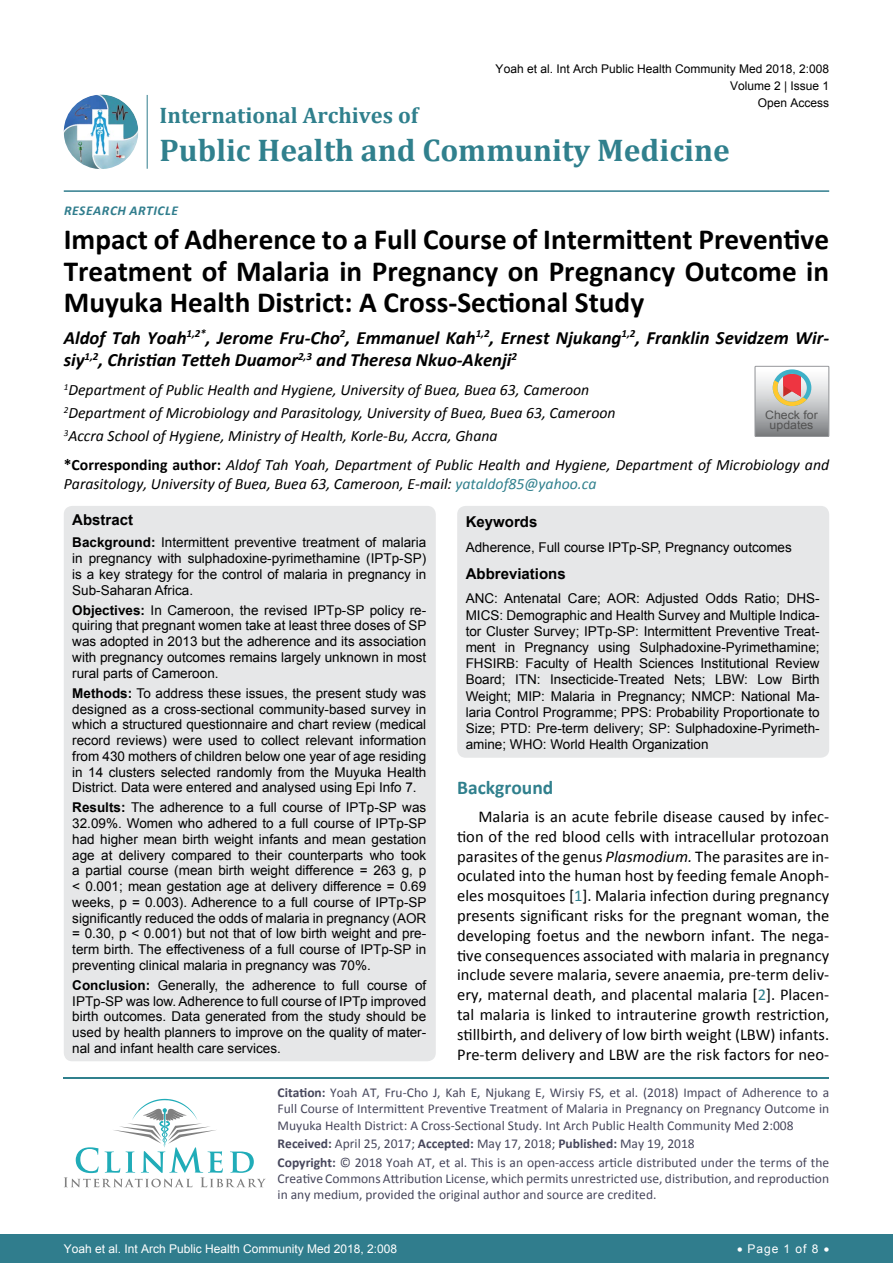
<style>
.page{position:relative;width:893px;height:1263px;background:#fff}
.page>*{position:absolute;margin:0;border:0;box-sizing:border-box;transform-origin:0 0}
.t1{font:700 31.5px "Cambria";color:#30808d}
.t2{font:700 29.25px/31.5px "Calibri";color:#000;text-align:justify}
.t3{font:700 22.5px "Cambria";color:#30808d}
.t4{font:700 19.5px "Calibri";color:#30808d}
.t5{font:italic 700 18.75px/22.5px "Calibri";color:#000}
.t6{font:16.5px/19.8px "Calibri";color:#000;text-align:justify}
.t7{font:italic 15.75px/23.1px "Calibri";color:#000}
.t8{font:700 15px "Arial";color:#000}
.t9{font:13.5px/15.8px "Arial";color:#000;text-align:justify}
.t10{font:13.5px/16.2px "Calibri";color:#47475c}
.t11{font:italic 700 13.5px "Calibri";letter-spacing:.04em;color:#307d8d}
.t12{font:12px/17.2px "Arial";color:#000;text-align:right}
.t13{font:12px "Arial";color:#fff}
.t14{font:11.7px/10.1px "Arial";color:#535353;text-align:center;scale:1.06 1}
.s1{font-weight:700;font-style:normal}
.s2{color:#30808d}
.s3{font-weight:700}
.s4{font-style:italic}
</style>
<div class="page">
<img style="left:64px;top:95px;width:74px;height:74px;border-radius:37px">
<hr style="left:147px;top:95px;width:1px;height:74px;background:#307d8d">
<hr style="left:64px;top:190px;width:765px;height:2px;background:#307d8d">
<div style="left:0;top:1234px;width:893px;height:29px;background:#307d8d"></div>
<hr style="left:64px;top:1077px;width:765px;height:1px;background:#30808d">
<svg style="left:64px;top:1099px;width:202px;height:88px"></svg>
<div style="left:64px;top:506px;width:372px;height:555px;background:#e6e7e8;border-radius:9px"></div>
<div style="left:457px;top:506px;width:372px;height:252px;background:#e6e7e8;border-radius:9px"></div>
<svg style="left:755px;top:366px;width:74px;height:70px;background:#bdb6b3"></svg>
<p class="t12" style="left:496px;top:60px;width:335px">Yoah et al. Int Arch Public Health Community Med 2018, 2:008<br>Volume 2 | Issue 1<br>Open Access</p>
<h3 class="t3" style="left:160px;top:100px;width:260px">International Archives of</h3>
<h1 class="t1" style="left:160px;top:128px;width:572px">Public Health and Community Medicine</h1>
<p class="t11" style="left:64px;top:202px;width:17px">Researc</p>
<p class="t11" style="left:118px;top:202px;width:62px">h Article</p>
<h2 class="t2" style="left:64px;top:224px;width:767px">Impact of Adherence to a Full Course of Intermittent Preventive Treatment of Malaria in Pregnancy on Pregnancy Outcome in Muyuka Health District: A Cross-Sectional Study</h2>
<h3 class="t5" style="left:64px;top:326px;width:767px">Aldof Tah Yoah<sup>1,2*</sup>, Jerome Fru-Cho<sup>2</sup>, Emmanuel Kah<sup>1,2</sup>, Ernest Njukang<sup>1,2</sup>, Franklin Sevidzem Wir&shy;siy<sup>1,2</sup>, Christian Tetteh Duamor<sup>2,3</sup> and Theresa Nkuo-Akenji<sup>2</sup></h3>
<p class="t7" style="left:64px;top:377px;width:553px"><sup>1</sup>Department of Public Health and Hygiene, University of Buea, Buea 63, Cameroon<br><sup>2</sup>Department of Microbiology and Parasitology, University of Buea, Buea 63, Cameroon<br><sup>3</sup>Accra School of Hygiene, Ministry of Health, Korle-Bu, Accra, Ghana</p>
<p class="t7" style="left:64px;top:455px;width:767px;line-height:18.9px"><span class="s1">*Corresponding author:</span> Aldof Tah Yoah, Department of Public Health and Hygiene, Department of Microbiology and<br>Parasitology, University of Buea, Buea 63, Cameroon, E-mail: <span class="s2">yataldof85@yahoo.ca</span></p>
<p class="t14" style="left:765px;top:410px;width:51px">Check for updates</p>
<p class="t8" style="left:72px;top:510px;width:62px">Abstract</p>
<p class="t9" style="left:72px;top:535px;width:356px"><span class="s3">Background:</span> Intermittent preventive treatment of malaria in pregnancy with sulphadoxine-pyrimethamine (IPTp-SP) is a key strategy for the control of malaria in pregnancy in Sub-Saharan Africa.</p>
<p class="t9" style="left:72px;top:602px;width:356px"><span class="s3">Objectives:</span> In Cameroon, the revised IPTp-SP policy re&shy;quiring that pregnant women take at least three doses of SP was adopted in 2013 but the adherence and its association with pregnancy outcomes remains largely unknown in most rural parts of Cameroon.</p>
<p class="t9" style="left:72px;top:685px;width:356px"><span class="s3">Methods:</span> To address these issues, the present study was designed as a cross-sectional community-based survey in which a structured questionnaire and chart review (medical record reviews) were used to collect relevant information from 430 mothers of children below one year of age residing in 14 clusters selected randomly from the Muyuka Health District. Data were entered and analysed using Epi Info 7.</p>
<p class="t9" style="left:72px;top:800px;width:356px"><span class="s3">Results:</span> The adherence to a full course of IPTp-SP was 32.09%. Women who adhered to a full course of IPTp-SP had higher mean birth weight infants and mean gestation age at delivery compared to their counterparts who took a partial course (mean birth weight difference = 263 g, p &lt; 0.001; mean gestation age at delivery difference = 0.69 weeks, p = 0.003). Adherence to a full course of IPTp-SP significantly reduced the odds of malaria in pregnancy (AOR = 0.30, p &lt; 0.001) but not that of low birth weight and pre&shy;term birth. The effectiveness of a full course of IPTp-SP in preventing clinical malaria in pregnancy was 70%.</p>
<p class="t9" style="left:72px;top:977px;width:355px"><span class="s3">Conclusion:</span> Generally, the adherence to full course of IPTp-SP was low. Adherence to full course of IPTp improved birth outcomes. Data generated from the study should be used by health planners to improve on the quality of mater&shy;nal and infant health care services.</p>
<p class="t8" style="left:466px;top:512px;width:73px">Keywords</p>
<p class="t9" style="left:466px;top:540px;width:328px">Adherence, Full course IPTp-SP, Pregnancy outcomes</p>
<p class="t8" style="left:466px;top:563px;width:102px">Abbreviations</p>
<p class="t9" style="left:466px;top:591px;width:356px;line-height:16.2px">ANC: Antenatal Care; AOR: Adjusted Odds Ratio; DHS-MICS: Demographic and Health Survey and Multiple Indica&shy;tor Cluster Survey; IPTp-SP: Intermittent Preventive Treat&shy;ment in Pregnancy using Sulphadoxine-Pyrimethamine; FHSIRB: Faculty of Health Sciences Institutional Review Board; ITN: Insecticide-Treated Nets; LBW: Low Birth Weight; MIP: Malaria in Pregnancy; NMCP: National Ma&shy;laria Control Programme; PPS: Probability Proportionate to Size; PTD: Pre-term delivery; SP: Sulphadoxine-Pyrimeth&shy;amine; WHO: World Health Organization</p>
<h3 class="t4" style="left:457px;top:775px;width:98px">Background</h3>
<p class="t6" style="left:457px;top:807px;width:374px;text-indent:21px">Malaria is an acute febrile disease caused by infec&shy;tion of the red blood cells with intracellular protozoan parasites of the genus <span class="s4">Plasmodium.</span> The parasites are in&shy;oculated into the human host by feeding female Anoph&shy;eles mosquitoes [<span class="s2">1</span>]. Malaria infection during pregnancy presents significant risks for the pregnant woman, the developing foetus and the newborn infant. The nega&shy;tive consequences associated with malaria in pregnancy include severe malaria, severe anaemia, pre-term deliv&shy;ery, maternal death, and placental malaria [<span class="s2">2</span>]. Placen&shy;tal malaria is linked to intrauterine growth restriction, stillbirth, and delivery of low birth weight (LBW) infants.<br>Pre-term delivery and LBW are the risk factors for neo-</p>
<p class="t10" style="left:278px;top:1084px;width:553px;text-align:justify"><span class="s3">Citation:</span> Yoah AT, Fru-Cho J, Kah E, Njukang E, Wirsiy FS, et al. (2018) Impact of Adherence to a Full Course of Intermittent Preventive Treatment of Malaria in Pregnancy on Pregnancy Outcome in Muyuka Health District: A Cross-Sectional Study. Int Arch Public Health Community Med 2:008</p>
<p class="t10" style="left:278px;top:1134px;width:553px;line-height:18.6px"><span class="s3">Received:</span> April 25, 2017; <span class="s3">Accepted:</span> May 17, 2018; <span class="s3">Published:</span> May 19, 2018<br><span class="s3">Copyright:</span> © 2018 Yoah AT, et al. This is an open-access article distributed under the terms of the</p>
<p class="t10" style="left:278px;top:1170px;width:553px">Creative Commons Attribution License, which permits unrestricted use, distribution, and reproduction in any medium, provided the original author and source are credited.</p>
<p class="t13" style="left:64px;top:1241px;width:335px">Yoah et al. Int Arch Public Health Community Med 2018, 2:008</p>
<p class="t13" style="left:737px;top:1241px;width:94px">• Page 1 of 8 •</p>
</div>
